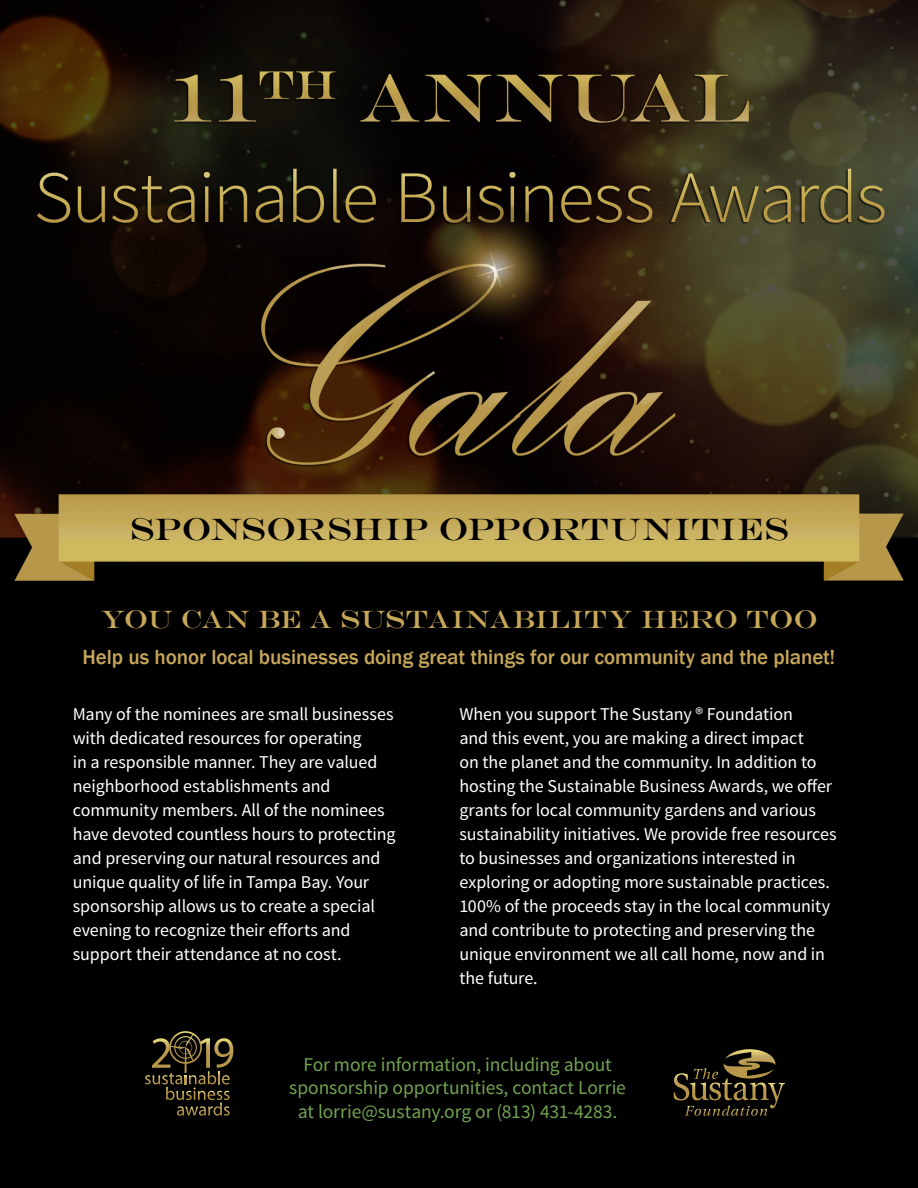
<style>
.page{position:relative;width:918px;height:1188px;background:#fff}
.page>*{position:absolute;margin:0;border:0;box-sizing:border-box;transform-origin:0 0}
.t1{font:31.5px "Engravers";letter-spacing:.01em;color:#000}
.t2{font:25.5px "Engravers";letter-spacing:.015em;color:#c7a75a}
.t3{font:500 21px "Franklin Gothic";letter-spacing:-.005em;color:#c7a75a}
.t4{font:19.5px/23.4px "Source Sans Pro";letter-spacing:-.005em;color:#72a351;text-align:center}
.t5{font:18px/24px "Source Sans Pro";letter-spacing:-.005em;color:#fff}
</style>
<div class="page">
<img style="left:0;top:0;width:918px;height:586px">
<div style="left:0;top:586px;width:918px;height:602px;background:#000"></div>
<svg style="left:145px;top:1031px;width:88px;height:85px"></svg>
<svg style="left:674px;top:1049px;width:111px;height:67px"></svg>
<p class="t1" style="left:130px;top:511px;width:660px">SPONSORSHIP OPPORTUNITIES</p>
<p class="t2" style="left:100px;top:604px;width:719px">YOU CAN BE A SUSTAINABILITY HERO TOO</p>
<p class="t3" style="left:83px;top:644px;width:754px">Help us honor local businesses doing great things for our community and the planet!</p>
<p class="t5" style="left:73px;top:702px;width:324px">Many of the nominees are small businesses with dedicated resources for operating<br>in a responsible manner. They are valued neighborhood establishments and community members. All of the nominees have devoted countless hours to protecting and preserving our natural resources and unique quality of life in Tampa Bay. Your sponsorship allows us to create a special evening to recognize their efforts and support their attendance at no cost.</p>
<p class="t5" style="left:459px;top:702px;width:379px">When you support The Sustany ® Foundation<br>and this event, you are making a direct impact<br>on the planet and the community. In addition to hosting the Sustainable Business Awards, we offer grants for local community gardens and various sustainability initiatives. We provide free resources to businesses and organizations interested in exploring or adopting more sustainable practices.<br>100% of the proceeds stay in the local community and contribute to protecting and preserving the unique environment we all call home, now and in the future.</p>
<p class="t4" style="left:289px;top:1053px;width:338px">For more information, including about sponsorship opportunities, contact Lorrie at lorrie@sustany.org or (813) 431-4283.</p>
</div>
